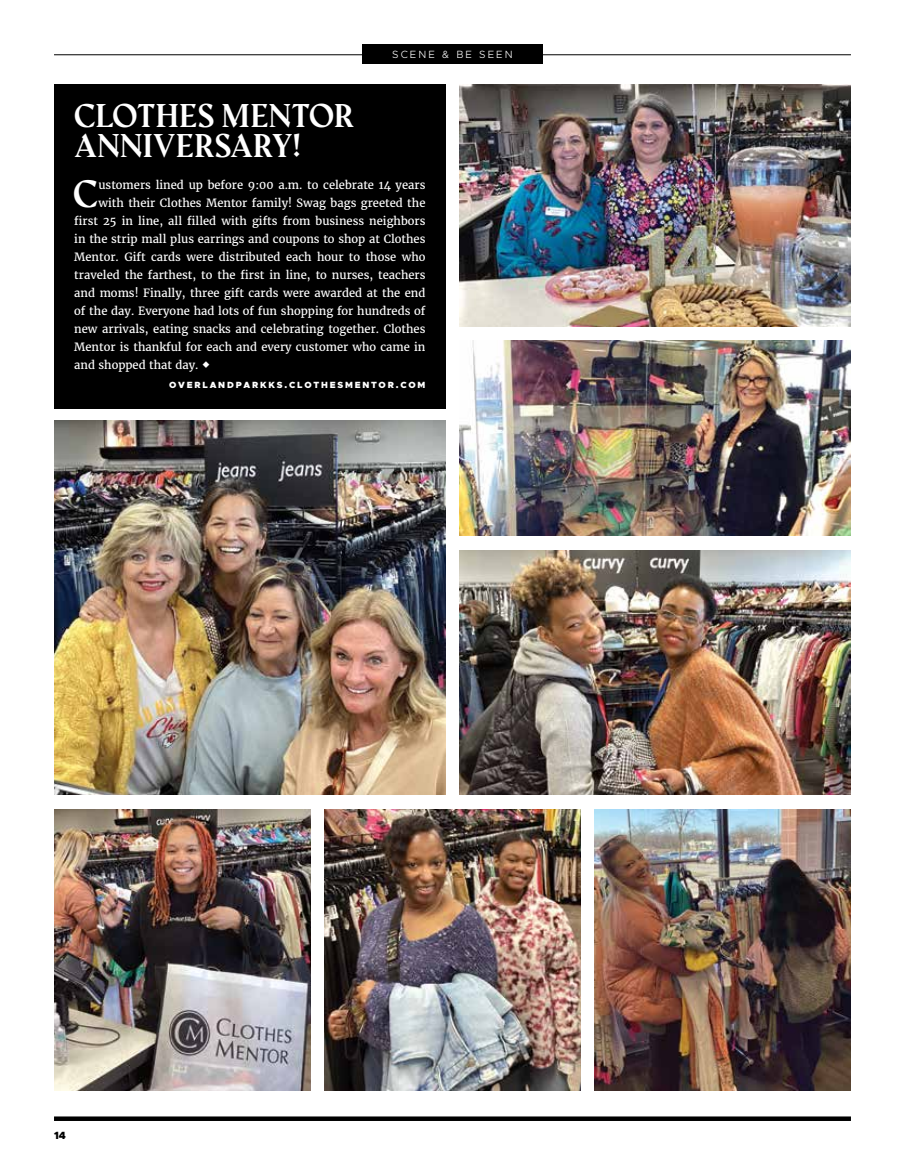
<style>
.page{position:relative;width:905px;height:1175px;background:#fff}
.page>*{position:absolute;margin:0;border:0;box-sizing:border-box;transform-origin:0 0}
.t1{font:700 34.95px "Amagro";color:#fff}
.t2{font:700 30px/30px "Amagro";letter-spacing:-.01em;color:#fff}
.t3{font:11.25px "Merriweather";color:#fff}
.t4{font:300 10.5px "Metropolis";letter-spacing:.2em;color:#fff}
.t5{font:900 10.5px "Metropolis";color:#000}
.t6{font:900 9px "Metropolis";letter-spacing:.2em;color:#fff}
</style>
<div class="page">
<div style="left:54px;top:84px;width:392px;height:324px;background:#000"></div>
<svg style="left:54px;top:1116px;width:796px;height:4px;fill:#000"></svg>
<hr style="left:54px;top:54px;width:796px;height:1px;background:#000">
<div style="left:362px;top:44px;width:180px;height:20px;background:#000"></div>
<img style="left:54px;top:420px;width:392px;height:374px">
<img style="left:459px;top:84px;width:391px;height:242px">
<img style="left:459px;top:550px;width:391px;height:244px">
<img style="left:54px;top:809px;width:256px;height:282px">
<img style="left:324px;top:809px;width:256px;height:282px">
<img style="left:594px;top:809px;width:256px;height:282px">
<img style="left:459px;top:340px;width:391px;height:195px">
<p class="t4" style="left:392px;top:48px;width:122px">SCENE &amp; BE SEEN</p>
<h2 class="t2" style="left:74px;top:101px;width:282px">CLOTHES MENTOR<br>ANNIVERSARY!</h2>
<h1 class="t1" style="left:73px;top:171px;width:27px">C</h1>
<p class="t3" style="left:98px;top:177px;width:328px">ustomers lined up before 9:00 a.m. to celebrate 14 years</p>
<p class="t3" style="left:98px;top:195px;width:328px">with their Clothes Mentor family! Swag bags greeted the</p>
<p class="t3" style="left:74px;top:213px;width:352px">first 25 in line, all filled with gifts from business neighbors</p>
<p class="t3" style="left:74px;top:231px;width:353px">in the strip mall plus earrings and coupons to shop at Clothes</p>
<p class="t3" style="left:74px;top:249px;width:352px">Mentor. Gift cards were distributed each hour to those who</p>
<p class="t3" style="left:74px;top:267px;width:352px">traveled the farthest, to the first in line, to nurses, teachers</p>
<p class="t3" style="left:74px;top:285px;width:352px">and moms! Finally, three gift cards were awarded at the end</p>
<p class="t3" style="left:74px;top:303px;width:353px">of the day. Everyone had lots of fun shopping for hundreds of</p>
<p class="t3" style="left:74px;top:321px;width:352px">new arrivals, eating snacks and celebrating together. Clothes</p>
<p class="t3" style="left:74px;top:339px;width:352px">Mentor is thankful for each and every customer who came in</p>
<p class="t3" style="left:74px;top:357px;width:126px">and shopped that day.</p>
<p class="t6" style="left:169px;top:379px;width:258px">OVERLANDPARKKS.CLOTHESMENTOR.COM</p>
<p class="t5" style="left:54px;top:1128px;width:13px">14</p>
</div>
